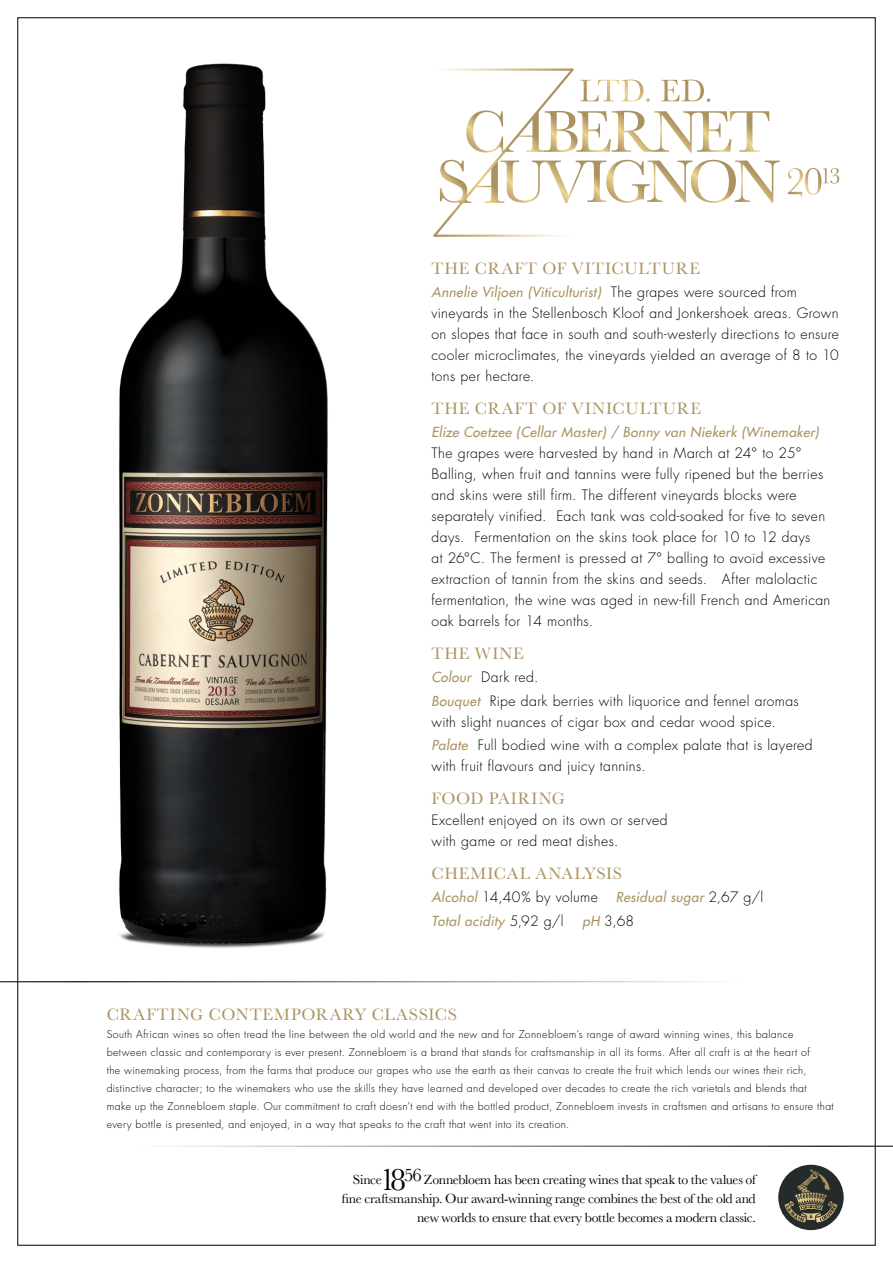
<style>
.page{position:relative;width:893px;height:1263px;background:#fff}
.page>*{position:absolute;margin:0;border:0;box-sizing:border-box;transform-origin:0 0}
.t1{font:17.1px "Baskerville";letter-spacing:.06em;color:#ab9361}
.t2{font:300 13.95px/21px "Futura CE";letter-spacing:.025em;color:#000}
.t3{font:13.8px/18.9px "Baskerville";letter-spacing:-.02em;color:#000;text-align:right}
.t4{font:italic 13.5px "Futura CE";letter-spacing:.025em;color:#ab9361}
.t5{font:300 10.5px/18px "Futura CE";letter-spacing:.04em;color:#000}
.s1{font-weight:300;font-style:normal;font-size:13.95px;color:#000}
.s2{font-weight:400;font-style:italic;font-size:13.5px;color:#ab9361}
.s3{font-size:32.25px}
</style>
<div class="page">
<svg style="left:778px;top:1165px;width:66px;height:65px;background:#49483c"></svg>
<svg style="left:802px;top:1169px;width:28px;height:21px"></svg>
<img style="left:119px;top:63px;width:209px;height:885px">
<svg style="left:433px;top:68px;width:347px;height:169px"></svg>
<hr style="left:411px;top:68px;width:161px;height:3px;background:#fff">
<hr style="left:434px;top:235px;width:155px;height:2px;background:#fff">
<hr style="left:132px;top:1145px;width:761px;height:2px;background:#000">
<hr style="left:0;top:981px;width:741px;height:1px;background:#000">
<svg style="left:788px;top:168px;width:51px;height:28px"></svg>
<p class="t1" style="left:431px;top:258px;width:270px">The Craft of Viticulture</p>
<p class="t4" style="left:431px;top:283px;width:367px">Annelie Viljoen (Viticulturist) <span class="s1">The grapes were sourced from</span></p>
<p class="t2" style="left:431px;top:303px;width:409px;text-align:justify">vineyards in the Stellenbosch Kloof and Jonkershoek areas. Grown on slopes that face in south and south-westerly directions to ensure cooler microclimates, the vineyards yielded an average of 8 to 10 tons per hectare.</p>
<p class="t1" style="left:431px;top:398px;width:271px">The Craft of Viniculture</p>
<p class="t4" style="left:431px;top:422px;width:389px">Elize Coetzee (Cellar Master) / Bonny van Niekerk (Winemaker)</p>
<p class="t2" style="left:431px;top:442px;width:400px">The grapes were harvested by hand in March at 24° to 25° Balling, when fruit and tannins were fully ripened but the berries and skins were still firm. The different vineyards blocks were separately vinified. Each tank was cold-soaked for five to seven days. Fermentation on the skins took place for 10 to 12 days<br>at 26°C. The ferment is pressed at 7° balling to avoid excessive extraction of tannin from the skins and seeds. After malolactic fermentation, the wine was aged in new-fill French and American oak barrels for 14 months.</p>
<p class="t1" style="left:431px;top:642px;width:94px">The Wine</p>
<p class="t2" style="left:431px;top:666px;width:369px;line-height:23.4px"><span class="s2">Colour</span> Dark red.<br><span class="s2">Bouquet</span> Ripe dark berries with liquorice and fennel aromas</p>
<p class="t2" style="left:431px;top:710px;width:383px;line-height:23.4px">with slight nuances of cigar box and cedar wood spice.<br><span class="s2">Palate</span> Full bodied wine with a complex palate that is layered</p>
<p class="t2" style="left:431px;top:755px;width:216px">with fruit flavours and juicy tannins.</p>
<p class="t1" style="left:431px;top:787px;width:14px">FOO</p>
<p class="t1" style="left:471px;top:787px;width:40px">D PAIRIN</p>
<p class="t1" style="left:552px;top:787px;width:15px">G</p>
<p class="t2" style="left:431px;top:809px;width:238px">Excellent enjoyed on its own or served with game or red meat dishes.</p>
<p class="t1" style="left:431px;top:862px;width:118px">CHEMICAL ANAL</p>
<p class="t1" style="left:584px;top:862px;width:39px">YSIS</p>
<p class="t2" style="left:431px;top:887px;width:168px"><span class="s2">Alcohol</span> 14,40% by volume</p>
<p class="t4" style="left:616px;top:887px;width:149px">Residual sugar <span class="s1">2,67 g/l</span></p>
<p class="t4" style="left:431px;top:911px;width:134px">Total acidity <span class="s1">5,92 g/l</span></p>
<p class="t2" style="left:582px;top:910px;width:53px"><span class="s2">pH</span> 3,68</p>
<p class="t1" style="left:107px;top:1003px;width:340px">Crafting Contemporary Classics</p>
<p class="t5" style="left:107px;top:1025px;width:729px">South African wines so often tread the line between the old world and the new and for Zonnebloem’s range of award winning wines, this balance between classic and contemporary is ever present. Zonnebloem is a brand that stands for craftsmanship in all its forms. After all craft is at the heart of<br>the winemaking process, from the farms that produce our grapes who use the earth as their canvas to create the fruit which lends our wines their rich, distinctive character; to the winemakers who use the skills they have learned and developed over decades to create the rich varietals and blends that<br>make up the Zonnebloem staple. Our commitment to craft doesn’t end with the bottled product, Zonnebloem invests in craftsmen and artisans to ensure that every bottle is presented, and enjoyed, in a way that speaks to the craft that went into its creation.</p>
<p class="t3" style="left:342px;top:1170px;width:417px"><span class="s3">18</span><sup>56</sup> Zonnebloem has been creating wines that speak to the values of<br>fine craftsmanship. Our award-winning range combines the best of the old and new worlds to ensure that every bottle becomes a modern classic.</p>
<p class="t3" style="left:353px;top:1170px;width:31px">Since</p>
</div>
